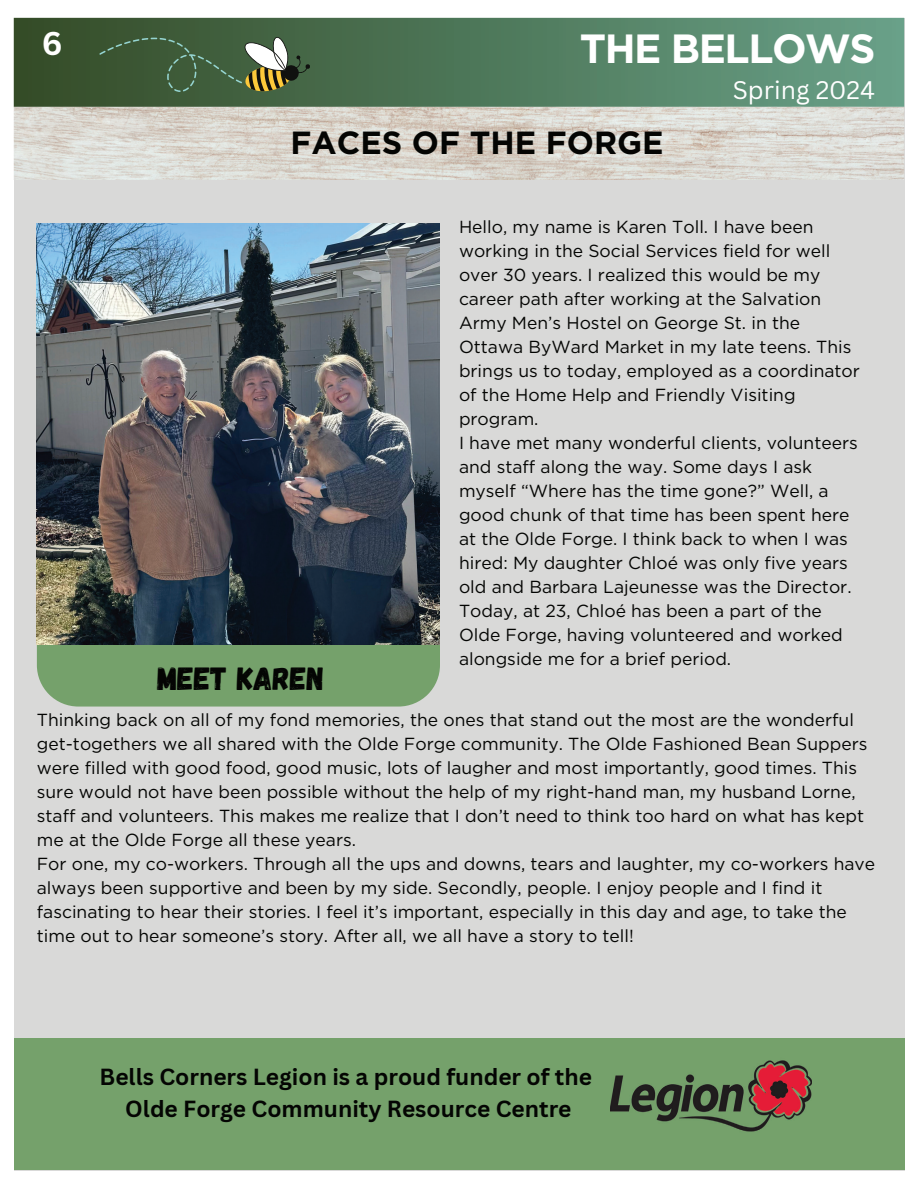
<style>
.page{position:relative;width:918px;height:1188px;background:#fff}
.page>*{position:absolute;margin:0;border:0;box-sizing:border-box;transform-origin:0 0}
.t1{font:700 61.05px "Gotham";color:#fff}
.t2{font:700 40.8px "Gotham";letter-spacing:-.035em;color:#fff}
.t3{font:700 31.95px "Gotham";color:#040503}
.t4{font:31.95px "Gagalin";color:#040503}
.t5{font:700 31.95px "Canva Sans";color:#fff}
.t6{font:24.75px "Canva Sans";color:#fff}
.t7{font:700 22.65px/31.7px "Canva Sans";color:#040503;text-align:center}
.t8{font:17.4px/24px "Gotham";color:#040503}
</style>
<div class="page">
<div style="left:14px;top:18px;width:890px;height:1152px;background:#d9d9d8"></div>
<svg style="left:14px;top:18px;width:890px;height:89px;background:#507a5c"></svg>
<img style="left:14px;top:158px;width:890px;height:22px">
<img style="left:14px;top:107px;width:890px;height:51px">
<img style="left:592px;top:107px;width:1px;height:36px">
<img style="left:556px;top:107px;width:36px;height:36px">
<img style="left:600px;top:107px;width:33px;height:36px">
<img style="left:641px;top:107px;width:119px;height:37px">
<img style="left:766px;top:107px;width:102px;height:37px">
<img style="left:39px;top:107px;width:448px;height:49px">
<div style="left:37px;top:645px;width:403px;height:62px;background:#75a16b"></div>
<img style="left:37px;top:224px;width:403px;height:421px">
<div style="left:14px;top:1038px;width:890px;height:132px;background:#75a16b"></div>
<img style="left:610px;top:1060px;width:202px;height:72px">
<svg style="left:99px;top:37px;width:211px;height:55px;background:#516848"></svg>
<h3 class="t5" style="left:42px;top:21px;width:22px">6</h3>
<h2 class="t2" style="left:580px;top:24px;width:297px">THE BELLOWS</h2>
<h3 class="t6" style="left:733px;top:73px;width:144px">Spring 2024</h3>
<h1 class="t1" style="left:648px;top:27px;width:128px">THE</h1>
<h3 class="t3" style="left:291px;top:123px;width:375px">FACES OF THE FORGE</h3>
<h3 class="t4" style="left:157px;top:658px;width:168px">MEET KAREN</h3>
<p class="t8" style="left:459px;top:214px;width:402px">Hello, my name is Karen Toll. I have been working in the Social Services field for well over 30 years. I realized this would be my career path after working at the Salvation Army Men’s Hostel on George St. in the Ottawa ByWard Market in my late teens. This brings us to today, employed as a coordinator of the Home Help and Friendly Visiting program.<br>I have met many wonderful clients, volunteers and staff along the way. Some days I ask myself “Where has the time gone?” Well, a good chunk of that time has been spent here at the Olde Forge. I think back to when I was hired: My daughter Chloé was only five years old and Barbara Lajeunesse was the Director.<br>Today, at 23, Chloé has been a part of the Olde Forge, having volunteered and worked alongside me for a brief period.</p>
<p class="t8" style="left:37px;top:708px;width:840px">Thinking back on all of my fond memories, the ones that stand out the most are the wonderful get-togethers we all shared with the Olde Forge community. The Olde Fashioned Bean Suppers were filled with good food, good music, lots of laugher and most importantly, good times. This sure would not have been possible without the help of my right-hand man, my husband Lorne, staff and volunteers. This makes me realize that I don’t need to think too hard on what has kept me at the Olde Forge all these years.<br>For one, my co-workers. Through all the ups and downs, tears and laughter, my co-workers have always been supportive and been by my side. Secondly, people. I enjoy people and I find it fascinating to hear their stories. I feel it’s important, especially in this day and age, to take the time out to hear someone’s story. After all, we all have a story to tell!</p>
<h3 class="t7" style="left:100px;top:1061px;width:494px">Bells Corners Legion is a proud funder of the<br>Olde Forge Community Resource Centre</h3>
</div>
